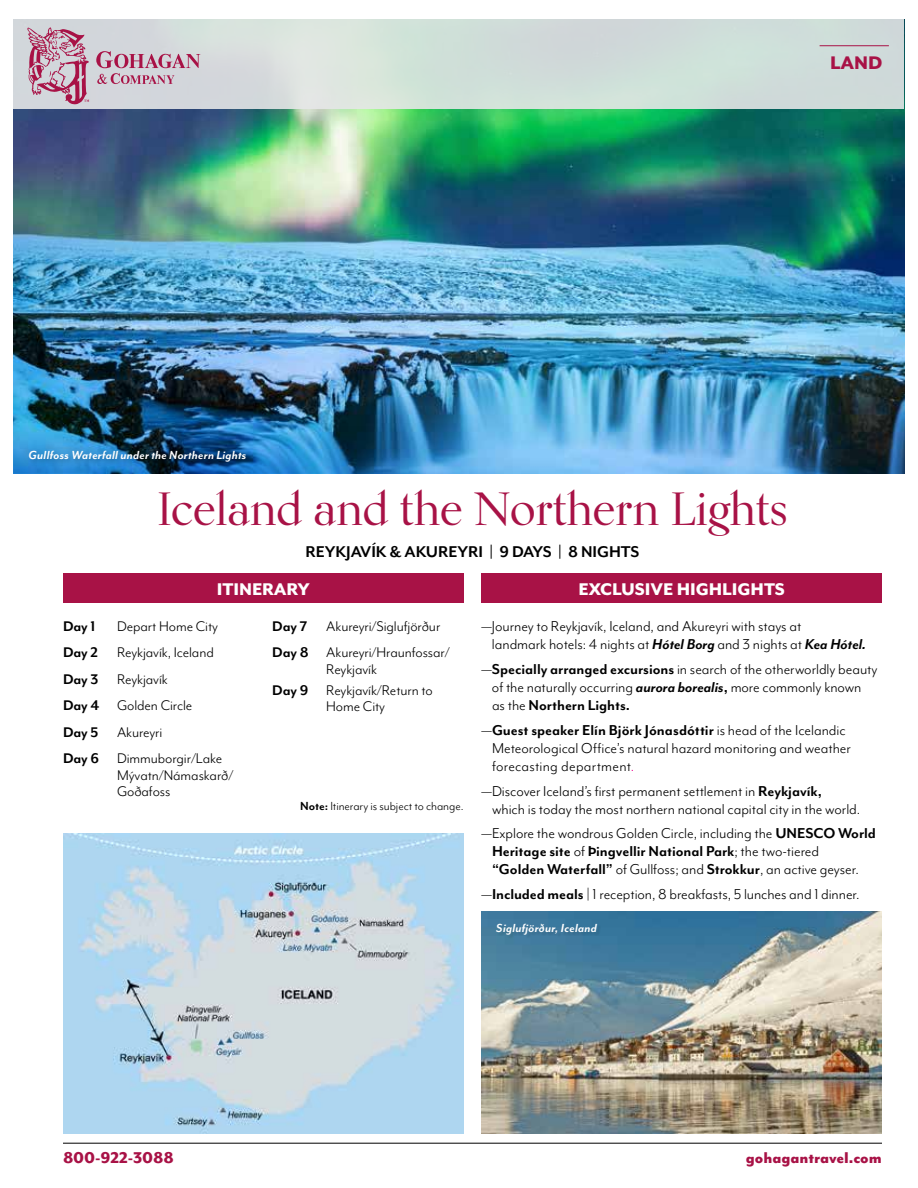
<style>
.page{position:relative;width:918px;height:1188px;background:#fff}
.page>*{position:absolute;margin:0;border:0;box-sizing:border-box;transform-origin:0 0}
.t1{font:500 46.5px "Kumlien Pro";letter-spacing:-.01em;color:#a81246}
.t2{font:800 21px "Mr Eaves San OT";color:#a81246}
.t3{font:800 19.5px "Mr Eaves Mod OT";letter-spacing:-.005em;color:#fff}
.t4{font:700 18px "Mr Eaves Mod OT";letter-spacing:-.005em;color:#000}
.t5{font:800 18px "Mr Eaves Mod OT";letter-spacing:-.005em;color:#a81246}
.t6{font:16.5px/18px "Mr Eaves Mod OT";letter-spacing:-.005em;color:#000}
.t7{font:16.2px/26.5px "Mr Eaves Mod OT";letter-spacing:-.005em;color:#000}
.t8{font:700 16.2px "Mr Eaves Mod OT";color:#000}
.t9{font:italic 700 13.5px "Mr Eaves Mod OT";letter-spacing:.015em;color:#fff}
.t10{font:13.5px "Mr Eaves Mod OT";letter-spacing:-.005em;color:#000}
.s1{font-weight:700}
.s2{font-weight:700;font-style:italic}
.s3{color:#ec008c}
</style>
<div class="page">
<img style="left:14px;top:109px;width:890px;height:364px">
<img style="left:14px;top:422px;width:422px;height:51px">
<hr style="left:63px;top:1143px;width:819px;height:1px;background:#000">
<div style="left:14px;top:19px;width:890px;height:90px;background:linear-gradient(to right,#d7dbdc,#cedfd8)"></div>
<div style="left:20px;top:441px;width:235px;height:30px;background:#000;opacity:.2"></div>
<div style="left:63px;top:574px;width:401px;height:29px;background:#a81246"></div>
<div style="left:482px;top:574px;width:400px;height:29px;background:#a81246"></div>
<hr style="left:820px;top:45px;width:69px;height:1px;background:#a81246">
<img style="left:481px;top:912px;width:401px;height:222px">
<div style="left:497px;top:924px;width:105px;height:15px;background:#3d769a"></div>
<img style="left:63px;top:833px;width:400px;height:301px">
<svg style="left:27px;top:27px;width:62px;height:77px;background:#c496aa"></svg>
<svg style="left:96px;top:51px;width:104px;height:33px;background:#c9a8b8"></svg>
<p class="t2" style="left:830px;top:50px;width:54px">LAND</p>
<p class="t9" style="left:28px;top:448px;width:220px">Gullfoss Waterfall under the Northern Lights</p>
<h1 class="t1" style="left:157px;top:480px;width:633px">Iceland and the Northern Lights</h1>
<p class="t4" style="left:305px;top:542px;width:336px">REYKJAVÍK &amp; AKUREYRI | 9 DAYS | 8 NIGHTS</p>
<p class="t3" style="left:217px;top:578px;width:94px">ITINERARY</p>
<p class="t8" style="left:63px;top:617px;width:34px">Day 1</p>
<p class="t3" style="left:578px;top:578px;width:208px">EXCLUSIVE HIGHLIGHTS</p>
<p class="t7" style="left:272px;top:613px;width:179px"><span class="s1">Day 7</span> Akureyri/Siglufjörður<br><span class="s1">Day 8</span> Akureyri/Hraunfossar/</p>
<p class="t7" style="left:272px;top:659px;width:162px;line-height:21px;text-align:center">Reykjavík<br><span class="s1">Day 9</span> Reykjavík/Return to</p>
<p class="t7" style="left:326px;top:693px;width:60px">Home City</p>
<p class="t7" style="left:63px;top:613px;width:161px;text-indent:54px">Depart Home City<br><span class="s1">Day 2</span> Reykjavík, Iceland<br><span class="s1">Day 3</span> Reykjavík<br><span class="s1">Day 4</span> Golden Circle<br><span class="s1">Day 5</span> Akureyri<br><span class="s1">Day 6</span> Dimmuborgir/Lake</p>
<p class="t7" style="left:117px;top:767px;width:118px;line-height:16.5px">Mývatn/Námaskarð/<br>Goðafoss</p>
<p class="t6" style="left:492px;top:617px;width:376px;text-indent:-10px">—Journey to Reykjavík, Iceland, and Akureyri with stays at<br>landmark hotels: 4 nights at <span class="s2">Hótel Borg</span> and 3 nights at <span class="s2">Kea Hótel.</span></p>
<p class="t6" style="left:492px;top:660px;width:387px;text-indent:-10px">—<span class="s1">Specially arranged excursions</span> in search of the otherworldly beauty of the naturally occurring <span class="s2">aurora borealis</span><span class="s1">,</span> more commonly known as the <span class="s1">Northern Lights.</span></p>
<p class="t6" style="left:492px;top:721px;width:361px;text-indent:-10px">—<span class="s1">Guest speaker Elín Björk Jónasdóttir</span> is head of the Icelandic<br>Meteorological Office’s natural hazard monitoring and weather forecasting department<span class="s3">.</span></p>
<p class="t6" style="left:492px;top:781px;width:370px;text-indent:-10px">—Discover Iceland’s first permanent settlement in <span class="s1">Reykjavík,<br></span>which is today the most northern national capital city in the world.</p>
<p class="t6" style="left:492px;top:824px;width:385px;text-indent:-10px">—Explore the wondrous Golden Circle, including the <span class="s1">UNESCO World<br>Heritage site</span> of <span class="s1">Þingvellir National Park</span>; the two-tiered<br><span class="s1">“Golden Waterfall”</span> of Gullfoss; and <span class="s1">Strokkur</span>, an active geyser.</p>
<p class="t6" style="left:482px;top:885px;width:380px">—<span class="s1">Included meals</span> | 1 reception, 8 breakfasts, 5 lunches and 1 dinner.</p>
<p class="t10" style="left:300px;top:799px;width:165px"><span class="s1">Note:</span> Itinerary is subject to change.</p>
<p class="t9" style="left:496px;top:921px;width:102px">Siglufjörður, Iceland</p>
<p class="t5" style="left:63px;top:1148px;width:112px">800-922-3088</p>
<p class="t5" style="left:746px;top:1148px;width:137px">gohagantravel.com</p>
</div>
